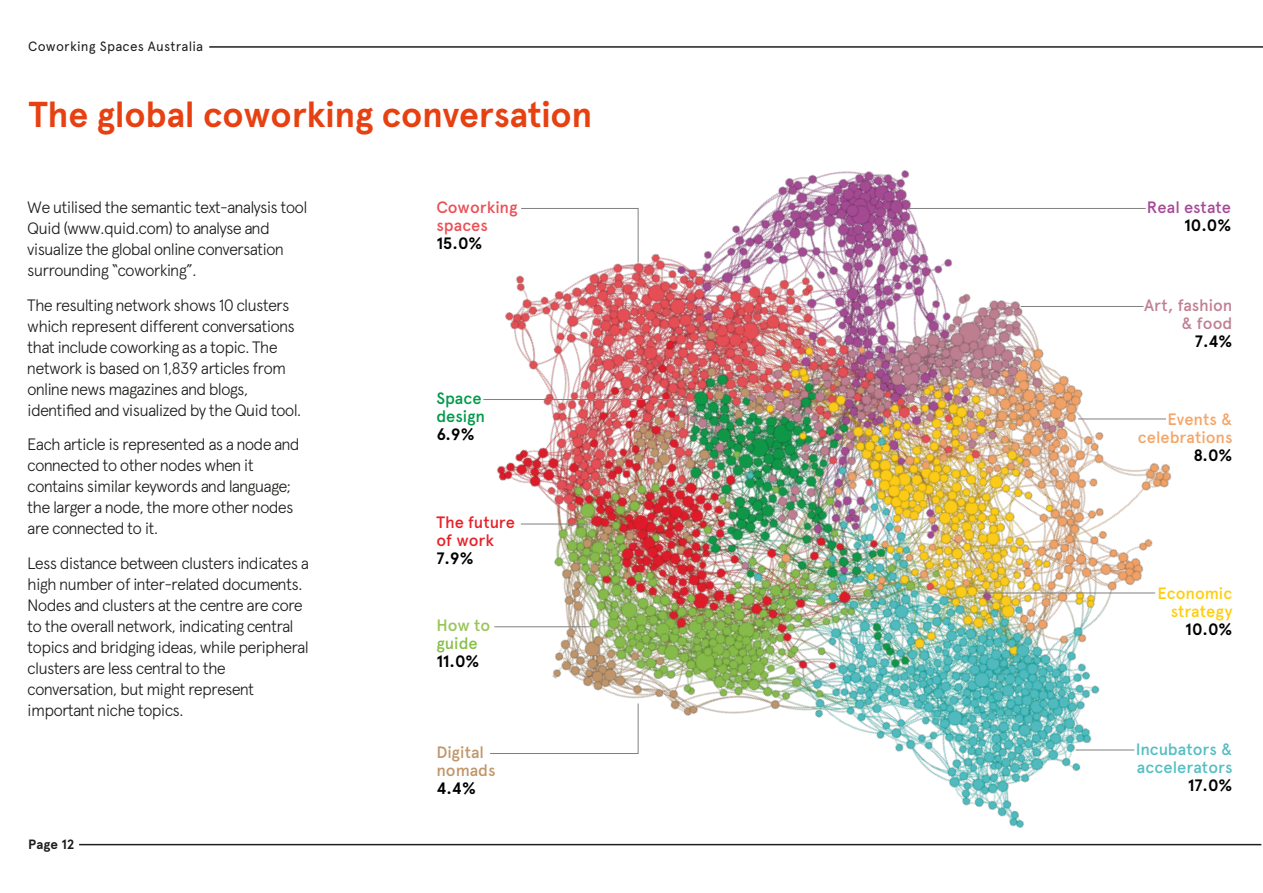
<style>
.page{position:relative;width:1263px;height:893px;background:#fff}
.page>*{position:absolute;margin:0;border:0;box-sizing:border-box;transform-origin:0 0}
.t1{font:700 36px "Apercu Pro";letter-spacing:-.005em;color:#e74011}
.t2{font:300 16.5px/21px "Apercu Pro";letter-spacing:-.05em;color:#1d1d1b}
.t3{font:700 16.5px "Apercu Pro";letter-spacing:-.005em;color:#000101}
.t4{font:500 16.5px/18px "Apercu Pro";color:#55bec2;text-align:right}
.t5{font:500 16.5px/18px "Apercu Pro";color:#f5a568;text-align:right}
.t6{font:500 16.5px/18px "Apercu Pro";color:#ffce0a;text-align:right}
.t7{font:500 16.5px/18px "Apercu Pro";color:#bf8092;text-align:right}
.t8{font:500 16.5px/18px "Apercu Pro";color:#ea5055}
.t9{font:500 16.5px/18px "Apercu Pro";color:#e52229}
.t10{font:500 16.5px/18px "Apercu Pro";color:#c1966b}
.t11{font:500 16.5px/18px "Apercu Pro";color:#009949}
.t12{font:500 16.5px "Apercu Pro";color:#a74a96}
.t13{font:500 16.5px "Apercu Pro";color:#98c559}
.t14{font:500 16.5px "Apercu Pro";color:#89bf4a}
.t15{font:13.5px "Apercu Pro";letter-spacing:.015em;color:#1d1d1b}
.t16{font:700 13.5px "Apercu Pro";letter-spacing:.01em;color:#1d1d1b}
.s1{color:#57bfc8}
.s2{font-weight:700;color:#000101}
</style>
<div class="page">
<hr style="left:79px;top:844px;width:1182px;height:1px;background:#1d1d1b">
<hr style="left:209px;top:46px;width:1054px;height:2px;background:#1d1d1b">
<img style="left:251px;top:46px;width:1012px;height:800px">
<svg style="left:520px;top:208px;width:119px;height:55px"></svg>
<hr style="left:909px;top:208px;width:237px;height:1px;background:#808081">
<hr style="left:1021px;top:306px;width:122px;height:1px;background:#808081">
<hr style="left:1078px;top:419px;width:88px;height:1px;background:#808081">
<hr style="left:978px;top:593px;width:177px;height:1px;background:#808081">
<hr style="left:1076px;top:750px;width:58px;height:1px;background:#808081">
<svg style="left:489px;top:703px;width:150px;height:51px"></svg>
<hr style="left:494px;top:626px;width:96px;height:1px;background:#808081">
<hr style="left:521px;top:524px;width:70px;height:1px;background:#808081">
<hr style="left:483px;top:399px;width:213px;height:1px;background:#808081">
<p class="t15" style="left:28px;top:36px;width:176px">Coworking Spaces Australia</p>
<h1 class="t1" style="left:29px;top:87px;width:565px">The global coworking conversation</h1>
<p class="t2" style="left:27px;top:196px;width:282px">We utilised the semantic text-analysis tool Quid (www.quid.com) to analyse and visualize the global online conversation surrounding “coworking”.</p>
<p class="t2" style="left:27px;top:293px;width:276px">The resulting network shows 10 clusters which represent different conversations that include coworking as a topic. The network is based on 1,839 articles from online news magazines and blogs, identified and visualized by the Quid tool.</p>
<p class="t2" style="left:27px;top:433px;width:274px">Each article is represented as a node and connected to other nodes when it contains similar keywords and language; the larger a node, the more other nodes are connected to it.</p>
<p class="t2" style="left:27px;top:551px;width:283px">Less distance between clusters indicates a high number of inter-related documents.<br>Nodes and clusters at the centre are core to the overall network, indicating central topics and bridging ideas, while peripheral clusters are less central to the conversation, but might represent important niche topics.</p>
<p class="t16" style="left:28px;top:834px;width:48px">Page 12</p>
<p class="t8" style="left:436px;top:197px;width:83px">Coworking spaces</p>
<p class="t3" style="left:436px;top:231px;width:48px">15.0%</p>
<p class="t11" style="left:436px;top:389px;width:50px">Space design</p>
<p class="t3" style="left:436px;top:422px;width:40px">6.9%</p>
<p class="t9" style="left:436px;top:513px;width:80px">The future of work</p>
<p class="t3" style="left:436px;top:546px;width:39px">7.9%</p>
<p class="t13" style="left:436px;top:613px;width:56px">How to</p>
<p class="t14" style="left:436px;top:631px;width:43px">guide</p>
<p class="t3" style="left:436px;top:649px;width:45px">11.0%</p>
<p class="t10" style="left:436px;top:742px;width:61px">Digital nomads</p>
<p class="t3" style="left:436px;top:775px;width:41px">4.4%</p>
<p class="t12" style="left:1147px;top:195px;width:86px">Real estate</p>
<p class="t3" style="left:1184px;top:213px;width:49px">10.0%</p>
<p class="t7" style="left:1144px;top:296px;width:90px">Art, fashion &amp; food</p>
<p class="t3" style="left:1195px;top:329px;width:39px">7.4%</p>
<p class="t5" style="left:1138px;top:409px;width:96px">Events &amp; celebrations</p>
<p class="t3" style="left:1193px;top:443px;width:40px">8.0%</p>
<p class="t6" style="left:1157px;top:583px;width:76px">Economic strategy</p>
<p class="t3" style="left:1185px;top:617px;width:49px">10.0%</p>
<p class="t4" style="left:1136px;top:739px;width:98px">Incubators &amp; accel<span class="s1">e</span>rators<br><span class="s2">17.0%</span></p>
</div>
